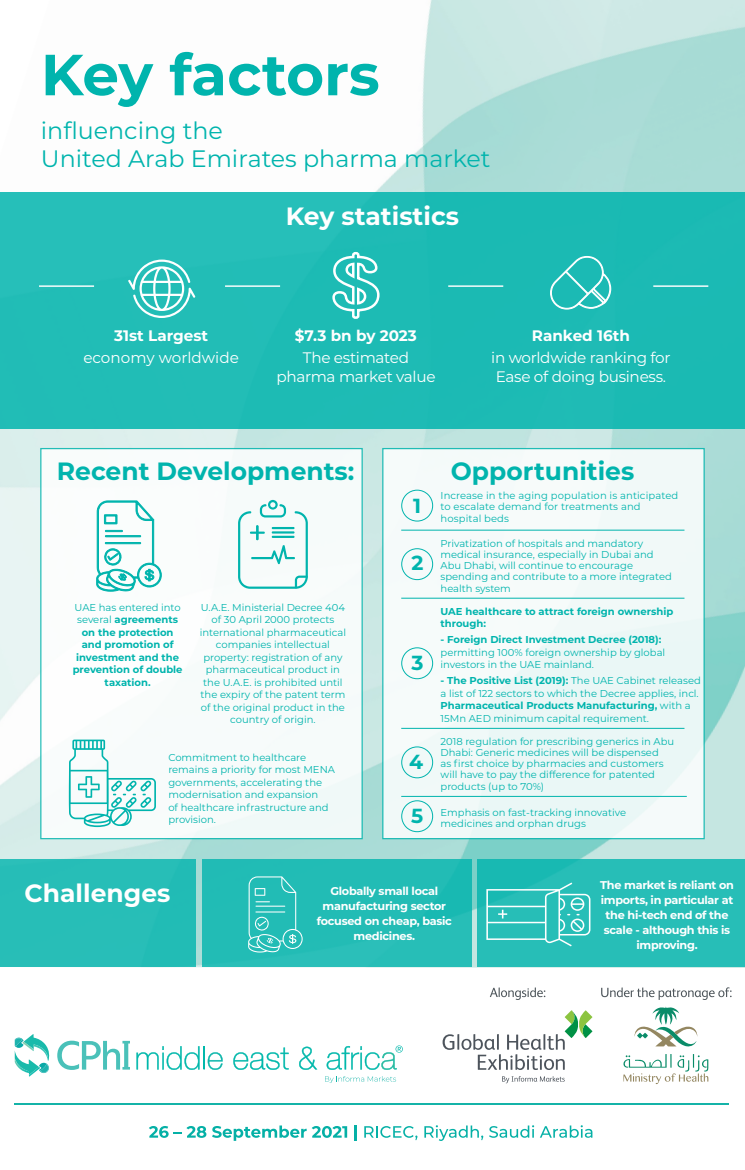
<style>
.page{position:relative;width:745px;height:1170px;background:#fff}
.page>*{position:absolute;margin:0;border:0;box-sizing:border-box;transform-origin:0 0}
.t1{font:700 57.88px "Montserrat";letter-spacing:-.005em;color:#00b4ad}
.t2{font:700 25px "Montserrat";color:#00b4ad}
.t3{font:700 25px "Montserrat";color:#fff}
.t4{font:23.75px/27.5px "Montserrat";color:#00b4ad}
.t5{font:700 20.38px "Montserrat";color:#00b4ad}
.t6{font:15.25px/18.8px "Montserrat";letter-spacing:-.02em;color:#fff}
.t7{font:700 15.25px "Montserrat";color:#fff}
.t8{font:15.25px "Montserrat";color:#fff}
.t9{font:700 11.25px/15px "Montserrat";letter-spacing:-.025em;color:#fff;text-align:center}
.t10{font:10px/12.5px "Montserrat";color:#00b4ad}
.t11{font:700 10px/12.5px "Montserrat";color:#00b4ad;text-align:center}
.s1{font-weight:400}
.s2{font-weight:700}
</style>
<div class="page">
<img style="left:0;top:0;width:744px;height:967px">
<div style="left:0;top:859px;width:195px;height:107px;background:#27beb7"></div>
<div style="left:202px;top:859px;width:269px;height:107px;background:#22bcb5"></div>
<div style="left:477px;top:859px;width:267px;height:107px;background:linear-gradient(to right,#1fbbb4,#2abfb8)"></div>
<div style="left:382px;top:448px;width:322px;height:391px;background:#f1f9f8;border:1px solid #00b4ad"></div>
<div style="left:40px;top:448px;width:322px;height:391px;background:#f8fbfb;border:1px solid #00b4ad"></div>
<hr style="left:401px;top:529px;width:283px;height:1px;background:#00b4ad">
<hr style="left:401px;top:597px;width:283px;height:1px;background:#00b4ad">
<hr style="left:401px;top:728px;width:283px;height:1px;background:#00b4ad">
<hr style="left:401px;top:796px;width:285px;height:1px;background:#00b4ad">
<svg style="left:69px;top:739px;width:87px;height:88px"></svg>
<svg style="left:486px;top:882px;width:104px;height:64px;background:#46c7c1"></svg>
<svg style="left:248px;top:876px;width:54px;height:76px"></svg>
<div style="left:0;top:192px;width:744px;height:236px;background:#1dbbb4"></div>
<hr style="left:653px;top:285px;width:54px;height:2px;background:#fff">
<hr style="left:225px;top:285px;width:55px;height:2px;background:#fff">
<hr style="left:448px;top:285px;width:55px;height:2px;background:#fff">
<svg style="left:550px;top:256px;width:61px;height:54px"></svg>
<svg style="left:128px;top:259px;width:67px;height:59px"></svg>
<hr style="left:39px;top:285px;width:55px;height:2px;background:#fff">
<svg style="left:238px;top:500px;width:69px;height:88px"></svg>
<svg style="left:96px;top:500px;width:66px;height:91px"></svg>
<svg style="left:401px;top:489px;width:32px;height:33px"></svg>
<svg style="left:401px;top:548px;width:32px;height:32px"></svg>
<svg style="left:401px;top:647px;width:32px;height:32px"></svg>
<svg style="left:401px;top:746px;width:32px;height:32px"></svg>
<svg style="left:401px;top:800px;width:32px;height:32px"></svg>
<svg style="left:332px;top:251px;width:48px;height:68px"></svg>
<hr style="left:14px;top:1102px;width:713px;height:2px;background:#14b3a8">
<svg style="left:149px;top:1126px;width:57px;height:11px"></svg>
<svg style="left:212px;top:1125px;width:135px;height:15px"></svg>
<svg style="left:354px;top:1125px;width:2px;height:15px"></svg>
<svg style="left:364px;top:1126px;width:53px;height:13px"></svg>
<svg style="left:424px;top:1125px;width:59px;height:15px"></svg>
<svg style="left:489px;top:1125px;width:103px;height:12px"></svg>
<svg style="left:634px;top:1006px;width:63px;height:40px"></svg>
<svg style="left:623px;top:1054px;width:85px;height:30px"></svg>
<svg style="left:601px;top:987px;width:130px;height:12px"></svg>
<svg style="left:442px;top:1010px;width:150px;height:59px"></svg>
<svg style="left:502px;top:1076px;width:62px;height:7px"></svg>
<svg style="left:489px;top:987px;width:56px;height:12px"></svg>
<svg style="left:136px;top:1046px;width:86px;height:23px"></svg>
<svg style="left:233px;top:1047px;width:55px;height:22px"></svg>
<svg style="left:299px;top:1046px;width:18px;height:23px"></svg>
<svg style="left:326px;top:1045px;width:76px;height:24px"></svg>
<svg style="left:57px;top:1040px;width:73px;height:29px"></svg>
<svg style="left:15px;top:1034px;width:35px;height:42px"></svg>
<svg style="left:325px;top:1076px;width:71px;height:6px"></svg>
<h1 class="t1" style="left:41px;top:33px;width:340px">Key factors</h1>
<h3 class="t4" style="left:41px;top:116px;width:451px">influencing the<br>United Arab Emirates pharma market</h3>
<h3 class="t7" style="left:114px;top:324px;width:96px">31st Largest</h3>
<h3 class="t8" style="left:83px;top:347px;width:157px">economy worldwide</h3>
<h2 class="t3" style="left:286px;top:198px;width:174px">Key statistics</h2>
<h3 class="t7" style="left:295px;top:324px;width:123px">$7.3 bn by 2023</h3>
<h3 class="t6" style="left:276px;top:348px;width:161px;text-align:center">The estimated pharma market value</h3>
<h3 class="t7" style="left:531px;top:324px;width:99px">Ranked 16th</h3>
<h3 class="t6" style="left:491px;top:348px;width:181px">in worldwide ranking for<br>Ease of doing business.</h3>
<h2 class="t2" style="left:57px;top:453px;width:299px">Recent Developments:</h2>
<p class="t11" style="left:73px;top:600px;width:111px"><span class="s1">UAE has entered into several</span> agreements on the protection and promotion of investment and the prevention of double taxation.</p>
<p class="t10" style="left:200px;top:600px;width:148px;text-align:center">U.A.E. Ministerial Decree 404 of 30 April 2000 protects international pharmaceutical companies intellectual property: registration of any pharmaceutical product in the U.A.E. is prohibited until the expiry of the patent term of the original product in the country of origin.</p>
<p class="t10" style="left:168px;top:750px;width:168px">Commitment to healthcare remains a priority for most MENA governments, accelerating the modernisation and expansion<br>of healthcare infrastructure and provision.</p>
<h3 class="t5" style="left:413px;top:491px;width:9px">1</h3>
<h3 class="t5" style="left:411px;top:548px;width:13px">2</h3>
<h3 class="t5" style="left:411px;top:648px;width:14px">3</h3>
<h3 class="t5" style="left:409px;top:747px;width:16px">4</h3>
<h3 class="t5" style="left:411px;top:801px;width:14px">5</h3>
<h2 class="t2" style="left:450px;top:453px;width:185px">Opportunities</h2>
<p class="t10" style="left:440px;top:489px;width:239px;line-height:11.2px">Increase in the aging population is anticipated to escalate demand for treatments and hospital beds</p>
<p class="t10" style="left:440px;top:537px;width:233px;line-height:11.2px">Privatization of hospitals and mandatory medical insurance, especially in Dubai and Abu Dhabi, will continue to encourage spending and contribute to a more integrated health system</p>
<p class="t11" style="left:440px;top:604px;width:234px;text-align:left">UAE healthcare to attract foreign ownership through:</p>
<p class="t11" style="left:440px;top:632px;width:222px">- Foreign Direct Investment Decree (2018):</p>
<p class="t10" style="left:440px;top:645px;width:226px">permitting 100% foreign ownership by global investors in the UAE mainland.</p>
<p class="t10" style="left:440px;top:674px;width:261px"><span class="s2">- The Positive List (2019):</span> The UAE Cabinet released a list of 122 sectors to which the Decree applies, incl.<br><span class="s2">Pharmaceutical Products Manufacturing,</span> with a 15Mn AED minimum capital requirement.</p>
<p class="t10" style="left:440px;top:735px;width:235px;line-height:11.2px">2018 regulation for prescribing generics in Abu Dhabi: Generic medicines will be dispensed<br>as first choice by pharmacies and customers will have to pay the difference for patented products (up to 70%)</p>
<p class="t10" style="left:440px;top:806px;width:187px;line-height:11.2px">Emphasis on fast-tracking innovative medicines and orphan drugs</p>
<h2 class="t3" style="left:25px;top:874px;width:147px">Challenges</h2>
<p class="t9" style="left:316px;top:882px;width:136px">Globally small local manufacturing sector focused on cheap, basic medicines.</p>
<p class="t9" style="left:599px;top:876px;width:135px">The market is reliant on imports, in particular at the hi-tech end of the scale - although this is improving.</p>
</div>
